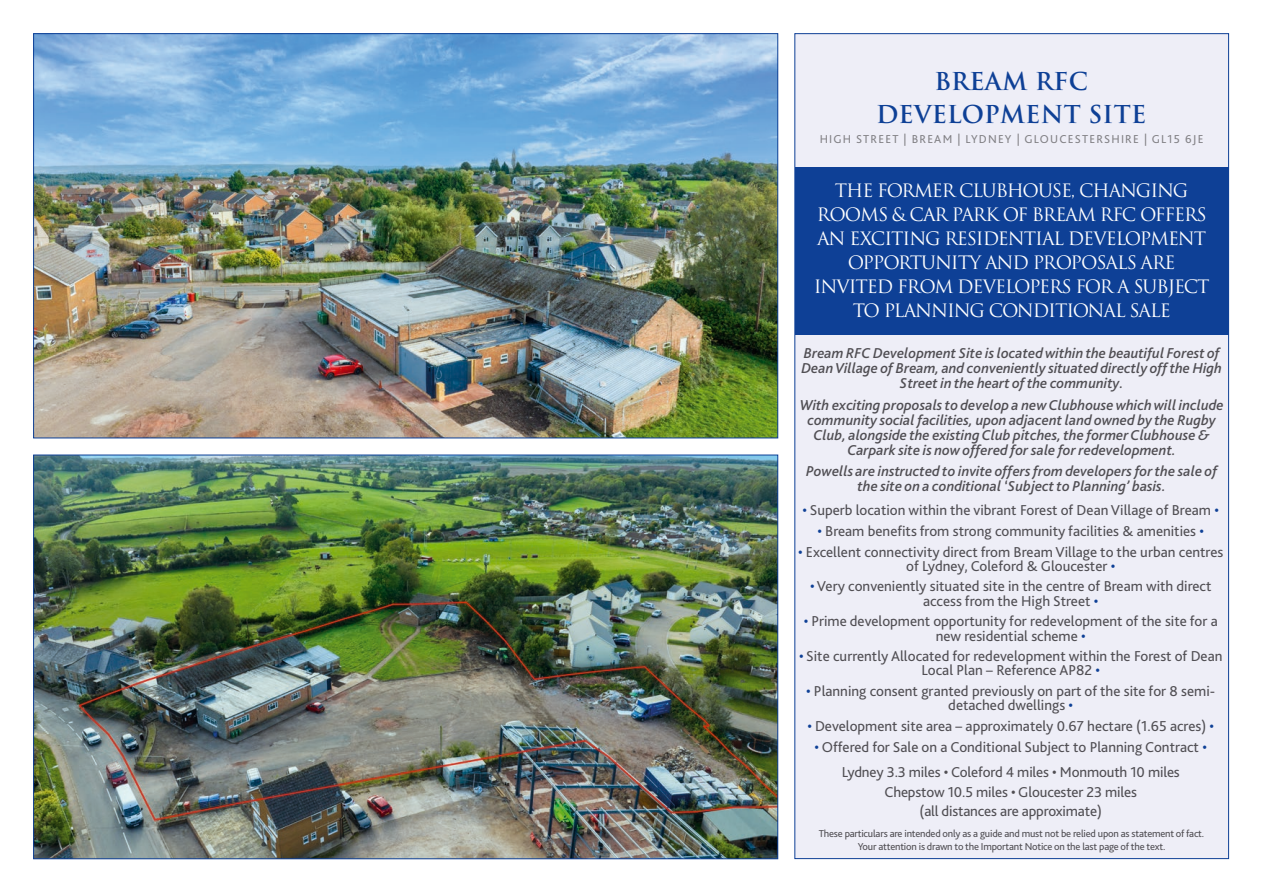
<style>
.page{position:relative;width:1263px;height:893px;background:#fff}
.page>*{position:absolute;margin:0;border:0;box-sizing:border-box;transform-origin:0 0}
.t1{font:700 24px/33px "Trajan Pro";letter-spacing:.01em;color:#0e4096;text-align:center}
.t2{font:18px/24px "Trajan Pro";letter-spacing:-.06em;color:#fff;text-align:center}
.t3{font:15px/14.2px "Bliss 2";color:#504e53;text-align:center}
.t4{font:italic 500 15px/15px "Bliss 2";color:#504e53;text-align:center}
.t5{font:12px "Bliss 2";letter-spacing:.1em;color:#818084}
.t6{font:10.5px/12.6px "Bliss 2";letter-spacing:-.02em;color:#504e53;text-align:center}
.s1{color:#0e4096}
</style>
<div class="page">
<div style="left:794px;top:33px;width:435px;height:826px;background:#eeeef7;border:1px solid #0e4096"></div>
<div style="left:795px;top:167px;width:433px;height:167px;background:#0e4096"></div>
<img style="left:35px;top:35px;width:741px;height:401px">
<img style="left:35px;top:457px;width:741px;height:400px">
<h1 class="t1" style="left:876px;top:65px;width:271px">BREAM RFC<br>DEVELOPMENT SITE</h1>
<p class="t5" style="left:820px;top:131px;width:385px">HIGH STREET | BREAM | LYDNEY | GLOUCESTERSHIRE | GL15 6JE</p>
<p class="t2" style="left:814px;top:179px;width:397px">THE FORMER CLUBHOUSE, CHANGING ROOMS &amp; CAR PARK OF BREAM RFC OFFERS AN EXCITING RESIDENTIAL DEVELOPMENT OPPORTUNITY AND PROPOSALS ARE INVITED FROM DEVELOPERS FOR A SUBJECT TO PLANNING CONDITIONAL SALE</p>
<p class="t4" style="left:801px;top:345px;width:422px">Bream RFC Development Site is located within the beautiful Forest of<br>Dean Village of Bream, and conveniently situated directly off the High<br>Street in the heart of the community.</p>
<p class="t4" style="left:800px;top:397px;width:425px">With exciting proposals to develop a new Clubhouse which will include community social facilities, upon adjacent land owned by the Rugby Club, alongside the existing Club pitches, the former Clubhouse &amp; Carpark site is now offered for sale for redevelopment.</p>
<p class="t4" style="left:806px;top:463px;width:412px">Powells are instructed to invite offers from developers for the sale of the site on a conditional ‘Subject to Planning’ basis.</p>
<p class="t3" style="left:802px;top:503px;width:418px"><span class="s1">•</span> Superb location within the vibrant Forest of Dean Village of Bream <span class="s1">•</span></p>
<p class="t3" style="left:817px;top:523px;width:388px"><span class="s1">•</span> Bream benefits from strong community facilities &amp; amenities <span class="s1">•</span></p>
<p class="t3" style="left:798px;top:544px;width:427px"><span class="s1">•</span> Excellent connectivity direct from Bream Village to the urban centres of Lydney, Coleford &amp; Gloucester <span class="s1">•</span></p>
<p class="t3" style="left:810px;top:579px;width:403px"><span class="s1">•</span> Very conveniently situated site in the centre of Bream with direct access from the High Street <span class="s1">•</span></p>
<p class="t3" style="left:804px;top:614px;width:416px"><span class="s1">•</span> Prime development opportunity for redevelopment of the site for a new residential scheme <span class="s1">•</span></p>
<p class="t3" style="left:799px;top:649px;width:425px"><span class="s1">•</span> Site currently Allocated for redevelopment within the Forest of Dean<br>Local Plan – Reference AP82 <span class="s1">•</span></p>
<p class="t3" style="left:806px;top:684px;width:410px"><span class="s1">•</span> Planning consent granted previously on part of the site for 8 semi&shy;detached dwellings <span class="s1">•</span></p>
<p class="t3" style="left:807px;top:718px;width:408px"><span class="s1">•</span> Development site area – approximately 0.67 hectare (1.65 acres) <span class="s1">•</span></p>
<p class="t3" style="left:814px;top:739px;width:394px"><span class="s1">•</span> Offered for Sale on a Conditional Subject to Planning Contract <span class="s1">•</span></p>
<p class="t3" style="left:842px;top:762px;width:340px;line-height:19.5px">Lydney 3.3 miles • Coleford 4 miles • Monmouth 10 miles<br>Chepstow 10.5 miles • Gloucester 23 miles<br>(all distances are approximate)</p>
<p class="t6" style="left:819px;top:827px;width:387px">These particulars are intended only as a guide and must not be relied upon as statement of fact.<br>Your attention is drawn to the Important Notice on the last page of the text.</p>
</div>
